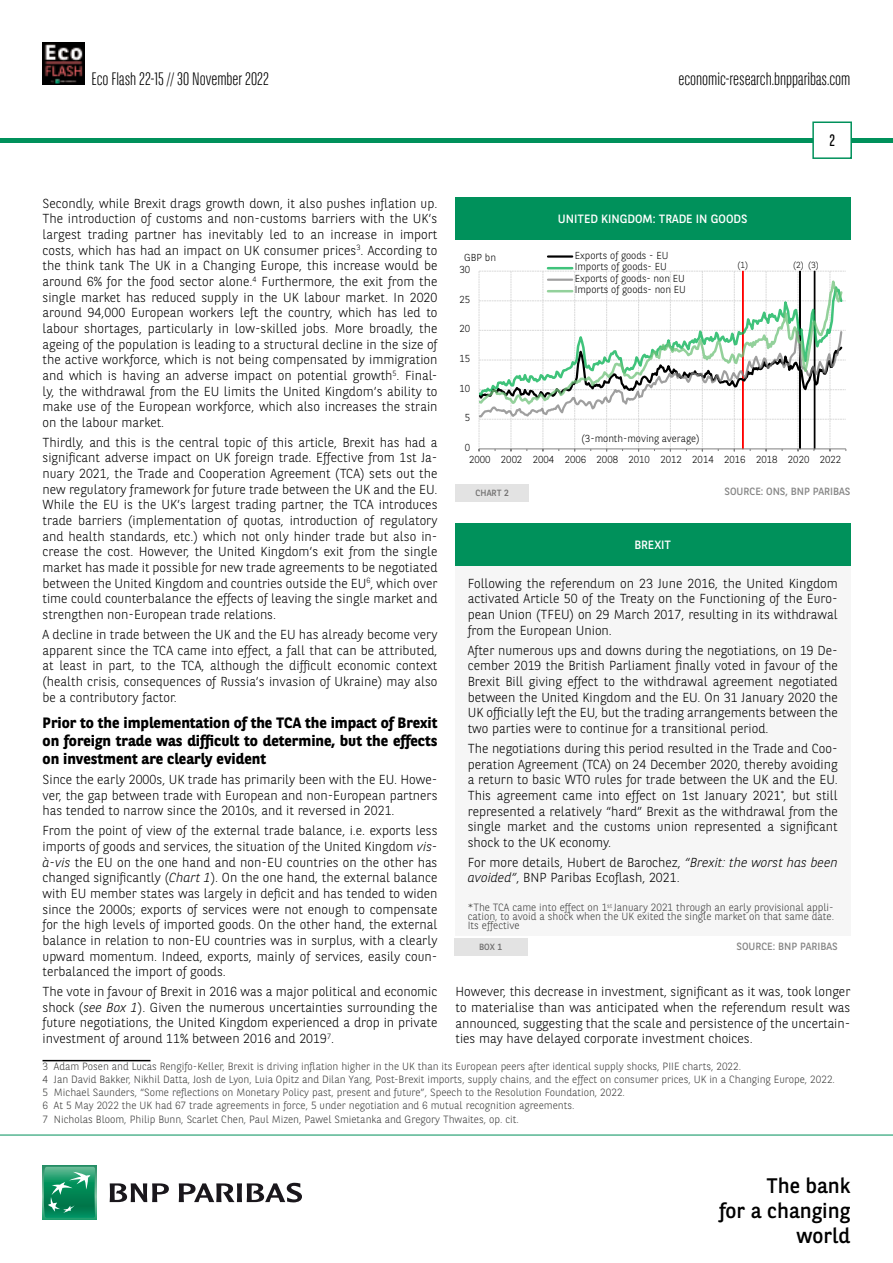
<style>
.page{position:relative;width:893px;height:1263px;background:#fff}
.page>*{position:absolute;margin:0;border:0;box-sizing:border-box;transform-origin:0 0}
.t1{font:21px/25.2px "BNPP Sans";color:#000;text-align:right}
.t2{font:300 18px "BNPP Sans Condensed";color:#000}
.t3{font:16.5px "BNPP Sans Condensed";color:#000}
.t4{font:700 15px/18px "BNPP Sans";color:#000;text-align:justify}
.t5{font:300 13.05px/15.6px "BNPP Sans";color:#000;text-align:justify}
.t6{font:12px "BNPP Sans";color:#fff}
.t7{font:300 10.5px/13.2px "BNPP Sans";color:#3c3c3b}
.t8{font:10.5px "BNPP Sans";color:#878787}
.t9{font:300 10.2px/11.6px "BNPP Sans";color:#000}
.t10{font:9px "BNPP Sans";color:#706f6f}
.t11{font:300 8.85px "BNPP Sans";color:#000}
.s1{font-style:italic}
</style>
<div class="page">
<hr style="left:1px;top:138px;width:892px;height:4px;background:#00915b">
<svg style="left:43px;top:1166px;width:53px;height:53px"></svg>
<svg style="left:44px;top:1167px;width:51px;height:51px;background:#26996e"></svg>
<svg style="left:110px;top:1183px;width:59px;height:19px"></svg>
<svg style="left:179px;top:1183px;width:123px;height:19px"></svg>
<hr style="left:0;top:1135px;width:893px;height:1px;background:#00915b">
<svg style="left:812px;top:121px;width:41px;height:38px"></svg>
<img style="left:43px;top:43px;width:42px;height:42px">
<svg style="left:479px;top:271px;width:367px;height:181px"></svg>
<svg style="left:479px;top:271px;width:365px;height:136px"></svg>
<hr style="left:548px;top:255px;width:24px;height:3px;background:#000">
<hr style="left:548px;top:267px;width:24px;height:2px;background:#40c37b">
<hr style="left:548px;top:279px;width:24px;height:2px;background:#a8a8a8">
<hr style="left:548px;top:290px;width:24px;height:2px;background:#93d19b">
<div style="left:455px;top:198px;width:395px;height:42px;background:#00915b"></div>
<div style="left:455px;top:483px;width:74px;height:18px;background:#e3e3e3"></div>
<hr style="left:43px;top:1060px;width:108px;height:1px;background:#000">
<div style="left:455px;top:565px;width:395px;height:370px;background:#f6f6f6"></div>
<div style="left:455px;top:523px;width:395px;height:42px;background:#00915b"></div>
<div style="left:454px;top:938px;width:73px;height:18px;background:#e3e3e3"></div>
<h2 class="t2" style="left:91px;top:67px;width:179px">Eco Flash 22-15 // 30 November 2022</h2>
<h2 class="t2" style="left:678px;top:67px;width:174px">economic-research.bnpparibas.com</h2>
<p class="t3" style="left:829px;top:130px;width:7px">2</p>
<p class="t5" style="left:43px;top:195px;width:396px">Secondly, while Brexit drags growth down, it also pushes inflation up.<br>The introduction of customs and non-customs barriers with the UK’s largest trading partner has inevitably led to an increase in import costs, which has had an impact on UK consumer prices<sup>3</sup>. According to the think tank The UK in a Changing Europe, this increase would be around 6% for the food sector alone.<sup>4</sup> Furthermore, the exit from the single market has reduced supply in the UK labour market. In 2020 around 94,000 European workers left the country, which has led to labour shortages, particularly in low-skilled jobs. More broadly, the ageing of the population is leading to a structural decline in the size of the active workforce, which is not being compensated by immigration and which is having an adverse impact on potential growth<sup>5</sup>. Final&shy;ly, the withdrawal from the EU limits the United Kingdom’s ability to make use of the European workforce, which also increases the strain on the labour market.</p>
<p class="t5" style="left:43px;top:434px;width:396px">Thirdly, and this is the central topic of this article, Brexit has had a significant adverse impact on UK foreign trade. Effective from 1st Ja&shy;nuary 2021, the Trade and Cooperation Agreement (TCA) sets out the new regulatory framework for future trade between the UK and the EU.<br>While the EU is the UK’s largest trading partner, the TCA introduces trade barriers (implementation of quotas, introduction of regulatory and health standards, etc.) which not only hinder trade but also in&shy;crease the cost. However, the United Kingdom’s exit from the single market has made it possible for new trade agreements to be negotiated between the United Kingdom and countries outside the EU<sup>6</sup>, which over time could counterbalance the effects of leaving the single market and strengthen non-European trade relations.</p>
<p class="t5" style="left:43px;top:626px;width:396px">A decline in trade between the UK and the EU has already become very apparent since the TCA came into effect, a fall that can be attributed, at least in part, to the TCA, although the difficult economic context (health crisis, consequences of Russia’s invasion of Ukraine) may also be a contributory factor.</p>
<p class="t4" style="left:43px;top:713px;width:396px">Prior to the implementation of the TCA the impact of Brexit on foreign trade was difficult to determine, but the effects on investment are clearly evident</p>
<p class="t5" style="left:43px;top:771px;width:396px">Since the early 2000s, UK trade has primarily been with the EU. Howe&shy;ver, the gap between trade with European and non-European partners has tended to narrow since the 2010s, and it reversed in 2021.</p>
<p class="t5" style="left:43px;top:822px;width:396px">From the point of view of the external trade balance, i.e. exports less imports of goods and services, the situation of the United Kingdom <span class="s1">vis&shy;à-vis</span> the EU on the one hand and non-EU countries on the other has changed significantly (<span class="s1">Chart 1</span>). On the one hand, the external balance with EU member states was largely in deficit and has tended to widen since the 2000s; exports of services were not enough to compensate for the high levels of imported goods. On the other hand, the external balance in relation to non-EU countries was in surplus, with a clearly upward momentum. Indeed, exports, mainly of services, easily coun&shy;terbalanced the import of goods.</p>
<p class="t5" style="left:43px;top:983px;width:396px">The vote in favour of Brexit in 2016 was a major political and economic shock (<span class="s1">see Box 1</span>). Given the numerous uncertainties surrounding the future negotiations, the United Kingdom experienced a drop in private investment of around 11% between 2016 and 2019<sup>7</sup>.</p>
<p class="t7" style="left:43px;top:1059px;width:794px">3 Adam Posen and Lucas Rengifo-Keller, Brexit is driving inflation higher in the UK than its European peers after identical supply shocks, PIIE charts, 2022.<br>4 Jan David Bakker, Nikhil Datta, Josh de Lyon, Luia Opitz and Dilan Yang, Post-Brexit imports, supply chains, and the effect on consumer prices, UK in a Changing Europe, 2022.<br>5 Michael Saunders, “Some reflections on Monetary Policy past, present and future”, Speech to the Resolution Foundation, 2022.<br>6 At 5 May 2022 the UK had 67 trade agreements in force, 5 under negotiation and 6 mutual recognition agreements.<br>7 Nicholas Bloom, Philip Bunn, Scarlet Chen, Paul Mizen, Pawel Smietanka and Gregory Thwaites, op. cit.</p>
<p class="t6" style="left:558px;top:211px;width:191px">UNITED KINGDOM: TRADE IN GOODS</p>
<p class="t9" style="left:575px;top:249px;width:113px">Exports of goods - EU<br>Imports of goods- EU<br>Exports of goods- non EU<br>Imports of goods- non EU</p>
<p class="t9" style="left:464px;top:251px;width:33px">GBP bn</p>
<p class="t11" style="left:738px;top:259px;width:12px">(1)</p>
<p class="t11" style="left:793px;top:259px;width:27px">(2) (3)</p>
<p class="t9" style="left:459px;top:263px;width:12px">30</p>
<p class="t9" style="left:459px;top:293px;width:12px">25</p>
<p class="t9" style="left:459px;top:323px;width:12px">20</p>
<p class="t9" style="left:459px;top:352px;width:12px">15</p>
<p class="t9" style="left:459px;top:382px;width:12px">10</p>
<p class="t9" style="left:465px;top:412px;width:7px">5</p>
<p class="t9" style="left:581px;top:432px;width:120px">(3-month-moving average)</p>
<p class="t9" style="left:465px;top:441px;width:7px">0</p>
<p class="t9" style="left:469px;top:453px;width:374px">2000 2002 2004 2006 2008 2010 2012 2014 2016 2018 2020 2022</p>
<p class="t10" style="left:476px;top:487px;width:35px">CHART 2</p>
<p class="t8" style="left:724px;top:484px;width:127px">SOURCE: ONS, BNP PARIBAS</p>
<p class="t6" style="left:634px;top:536px;width:38px">BREXIT</p>
<p class="t5" style="left:468px;top:575px;width:371px">Following the referendum on 23 June 2016, the United Kingdom activated Article 50 of the Treaty on the Functioning of the Euro&shy;pean Union (TFEU) on 29 March 2017, resulting in its withdrawal from the European Union.</p>
<p class="t5" style="left:468px;top:642px;width:371px">After numerous ups and downs during the negotiations, on 19 De&shy;cember 2019 the British Parliament finally voted in favour of the Brexit Bill giving effect to the withdrawal agreement negotiated between the United Kingdom and the EU. On 31 January 2020 the UK officially left the EU, but the trading arrangements between the two parties were to continue for a transitional period.</p>
<p class="t5" style="left:468px;top:740px;width:371px">The negotiations during this period resulted in the Trade and Coo&shy;peration Agreement (TCA) on 24 December 2020, thereby avoiding a return to basic WTO rules for trade between the UK and the EU.<br>This agreement came into effect on 1st January 2021<sup>*</sup>, but still represented a relatively “hard” Brexit as the withdrawal from the single market and the customs union represented a significant shock to the UK economy.</p>
<p class="t5" style="left:468px;top:854px;width:371px">For more details, Hubert de Barochez, <span class="s1">“Brexit: the worst has been avoided”</span>, BNP Paribas Ecoflash, 2021.</p>
<p class="t7" style="left:468px;top:903px;width:368px;line-height:9px;text-align:justify">*The TCA came into effect on 1<sup>st</sup> January 2021 through an early provisional appli&shy;cation, to avoid a shock when the UK exited the single market on that same date.<br>Its effective</p>
<p class="t10" style="left:479px;top:941px;width:24px">BOX 1</p>
<p class="t8" style="left:736px;top:939px;width:103px">SOURCE: BNP PARIBAS</p>
<p class="t5" style="left:455px;top:983px;width:396px">However, this decrease in investment, significant as it was, took longer to materialise than was anticipated when the referendum result was announced, suggesting that the scale and persistence of the uncertain&shy;ties may have delayed corporate investment choices.</p>
<h1 class="t1" style="left:719px;top:1172px;width:133px">The bank<br>for a changing world</h1>
</div>
